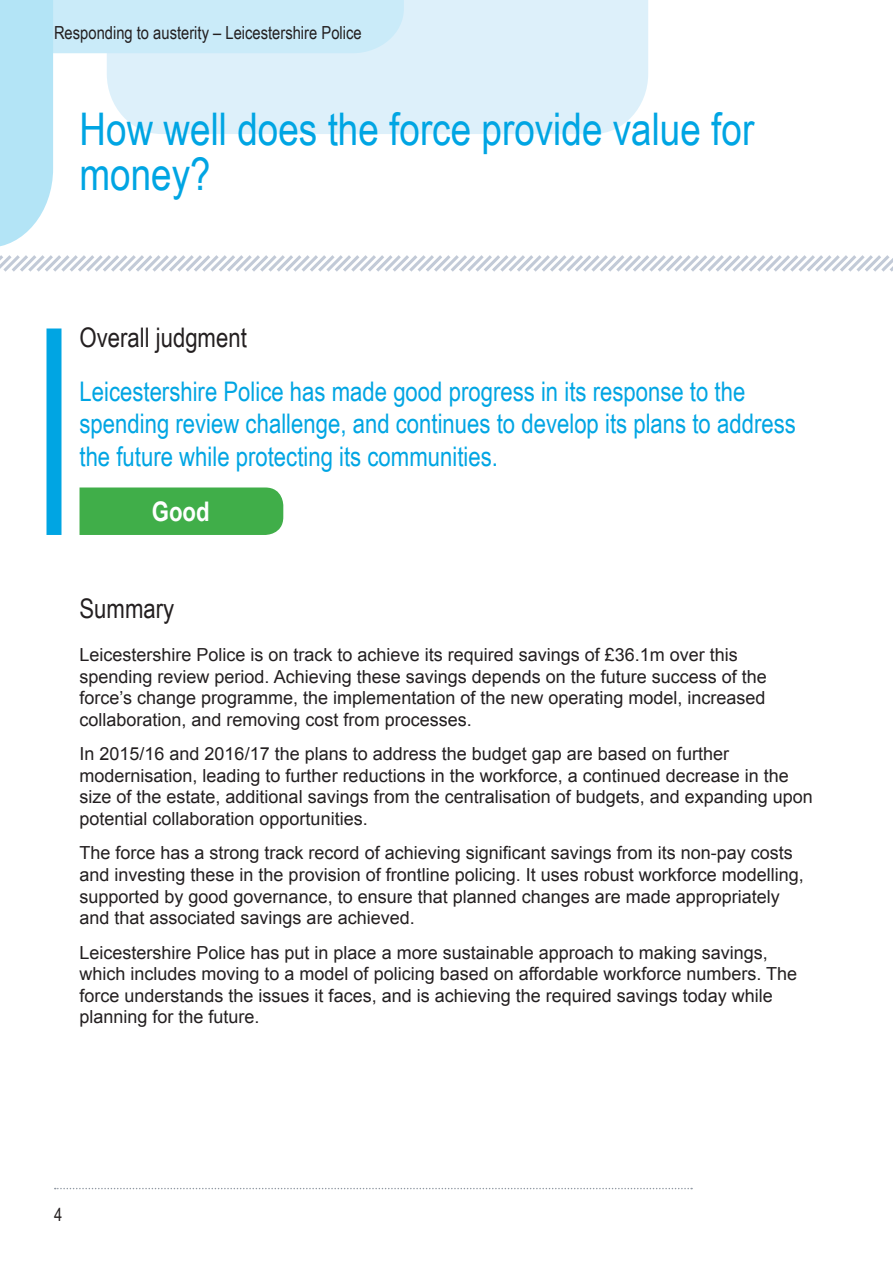
<style>
.page{position:relative;width:893px;height:1263px;background:#fff}
.page>*{position:absolute;margin:0;border:0;box-sizing:border-box;transform-origin:0 0}
.Heading_1{font:45px/45px "Arial Narrow";color:#00a5e3}
.Judgment{font:27px/32.4px "Arial Narrow";color:#00a5e3}
.Heading_2{font:27px "Arial Narrow";color:#231f20}
.Judgement{font:700 27px "Arial Narrow";color:#fff}
.Paragraph{font:18px/21.6px "Arial";color:#231f20}
.t1{font:18px "Arial Narrow";color:#231f20}
</style>
<div class="page">
<svg style="left:0;top:0;width:893px;height:272px"></svg>
<svg style="left:55px;top:1188px;width:637px;height:1px"></svg>
<div style="left:80px;top:487px;width:203px;height:48px;background:#40ae49"></div>
<div style="left:46px;top:328px;width:15px;height:207px;background:#00a5e3"></div>
<p class="t1" style="left:54px;top:19px;width:309px">Responding to austerity – Leicestershire Police</p>
<p class="Heading_1" style="left:80px;top:105px;width:676px">How well does the force provide value for money?</p>
<p class="Heading_2" style="left:80px;top:318px;width:169px">Overall judgment</p>
<p class="Judgment" style="left:80px;top:374px;width:718px">Leicestershire Police has made good progress in its response to the spending review challenge, and continues to develop its plans to address the future while protecting its communities.</p>
<p class="Judgement" style="left:152px;top:491px;width:59px">Good</p>
<p class="Heading_2" style="left:80px;top:589px;width:96px">Summary</p>
<p class="Paragraph" style="left:80px;top:644px;width:689px">Leicestershire Police is on track to achieve its required savings of £36.1m over this spending review period. Achieving these savings depends on the future success of the force’s change programme, the implementation of the new operating model, increased collaboration, and removing cost from processes.</p>
<p class="Paragraph" style="left:80px;top:743px;width:735px">In 2015/16 and 2016/17 the plans to address the budget gap are based on further modernisation, leading to further reductions in the workforce, a continued decrease in the size of the estate, additional savings from the centralisation of budgets, and expanding upon potential collaboration opportunities.</p>
<p class="Paragraph" style="left:80px;top:842px;width:726px">The force has a strong track record of achieving significant savings from its non-pay costs and investing these in the provision of frontline policing. It uses robust workforce modelling, supported by good governance, to ensure that planned changes are made appropriately and that associated savings are achieved.</p>
<p class="Paragraph" style="left:80px;top:941px;width:719px">Leicestershire Police has put in place a more sustainable approach to making savings, which includes moving to a model of policing based on affordable workforce numbers. The force understands the issues it faces, and is achieving the required savings today while planning for the future.</p>
<p class="t1" style="left:54px;top:1202px;width:10px">4</p>
</div>
